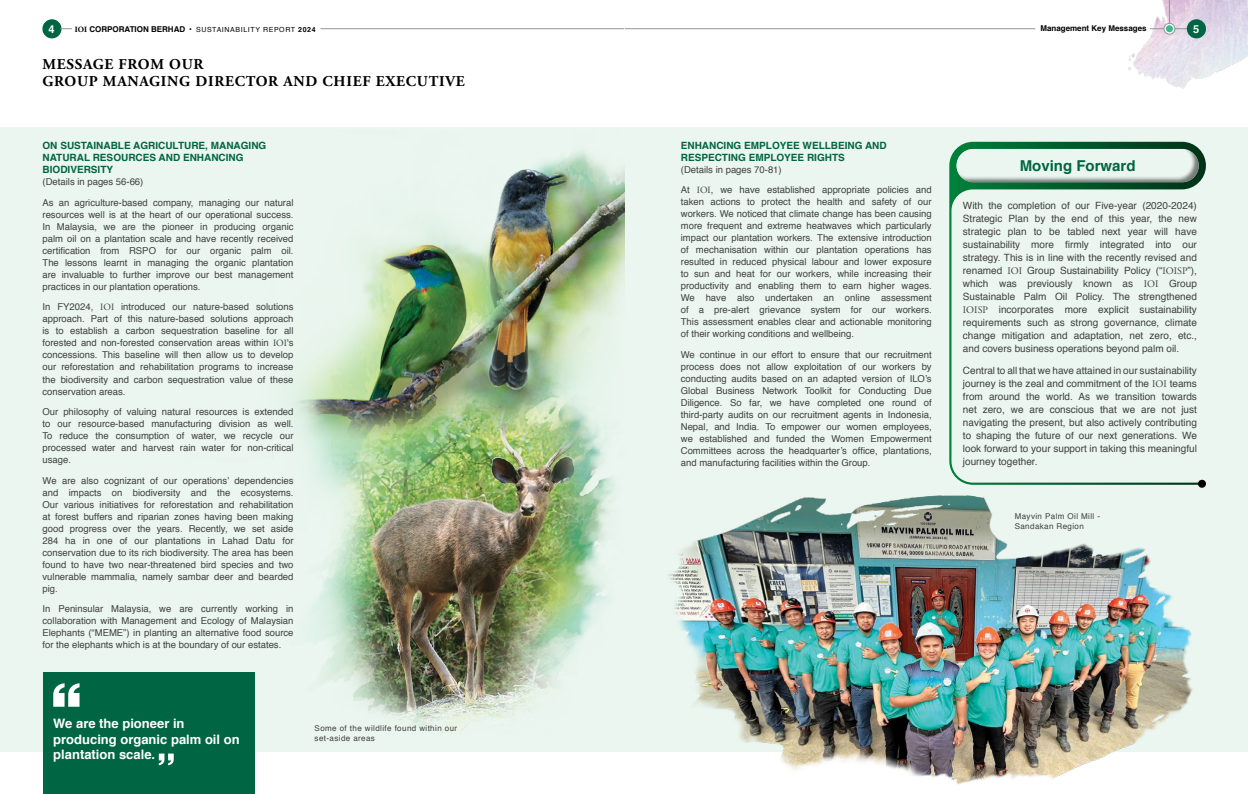
<style>
.page{position:relative;width:1248px;height:794px;background:#fff}
.page>*{position:absolute;margin:0;border:0;box-sizing:border-box;transform-origin:0 0}
.t1{font:700 15px/17px "Adobe Garamond Pro";letter-spacing:.05em;color:#000}
.t2{font:700 15px "Helvetica";color:#006543}
.t3{font:700 13px/15.6px "Helvetica";color:#fff}
.t4{font:700 11px "Helvetica";color:#fff}
.t5{font:10px/13px "Helvetica";color:#414042;text-align:justify}
.t6{font:700 10px "Helvetica";color:#006543}
.t7{font:9.5px/12px "Helvetica";color:#414042;text-align:justify}
.t8{font:8px/9.6px "Helvetica";letter-spacing:.05em;color:#414042}
.t9{font:700 8px "Helvetica";color:#000}
.t10{font:7px "Helvetica";letter-spacing:.09em;color:#000}
.s1{font-family:"Adobe Garamond Pro";font-weight:700;font-size:8px}
.s2{font-weight:700;font-size:8px}
.s3{font-weight:700}
.s4{font-family:"Adobe Garamond Pro"}
</style>
<div class="page">
<div style="left:0;top:127px;width:1247px;height:624px;background:#eaf6ef"></div>
<img style="left:659px;top:486px;width:588px;height:299px">
<div style="left:43px;top:672px;width:212px;height:122px;background:#006543"></div>
<svg style="left:53px;top:683px;width:27px;height:23px"></svg>
<svg style="left:159px;top:753px;width:15px;height:12px"></svg>
<img style="left:294px;top:151px;width:330px;height:583px">
<svg style="left:949px;top:183px;width:256px;height:302px"></svg>
<div style="left:1197px;top:480px;width:8px;height:8px;background:#000;border-radius:50%"></div>
<div style="left:947px;top:140px;width:259px;height:43px;background:#000;opacity:.5"></div>
<img style="left:1128px;top:0;width:119px;height:89px">
<hr style="left:624px;top:28px;width:411px;height:1px;background:#939598">
<svg style="left:1168px;top:0;width:1px;height:23px"></svg>
<hr style="left:1149px;top:28px;width:39px;height:1px;background:#939598">
<svg style="left:1163px;top:23px;width:11px;height:11px"></svg>
<div style="left:1163px;top:23px;width:11px;height:11px;border:1px solid #939598;border-radius:50%"></div>
<div style="left:1165px;top:25px;width:7px;height:7px;background:#3ab98d;border-radius:50%"></div>
<div style="left:1186px;top:19px;width:19px;height:19px;background:#006543;border-radius:50%"></div>
<hr style="left:320px;top:28px;width:304px;height:1px;background:#939598">
<div style="left:42px;top:19px;width:20px;height:19px;background:#006543;border-radius:50%"></div>
<svg style="left:60px;top:28px;width:12px;height:1px"></svg>
<p class="t4" style="left:49px;top:20px;width:8px">4</p>
<p class="t10" style="left:75px;top:24px;width:242px"><span class="s1">IOI</span> <span class="s2">CORPORATION BERHAD •</span> SUSTAINABILITY REPORT <span class="s3">2024</span></p>
<p class="t9" style="left:1040px;top:21px;width:108px">MANAGEMENT KEY MESSAGES</p>
<p class="t4" style="left:1192px;top:20px;width:8px">5</p>
<h1 class="t1" style="left:42px;top:56px;width:424px">MESSAGE FROM OUR<br>GROUP MANAGING DIRECTOR AND CHIEF EXECUTIVE</h1>
<p class="t6" style="left:43px;top:138px;width:39px">ON SUSTAINABLE</p>
<p class="t6" style="left:133px;top:138px;width:15px">AGRIC</p>
<p class="t6" style="left:165px;top:138px;width:62px">ULTURE, MANAGING</p>
<p class="t6" style="left:43px;top:150px;width:35px">NATURAL</p>
<p class="t6" style="left:93px;top:150px;width:15px">RESO</p>
<p class="t6" style="left:121px;top:150px;width:15px">URCES</p>
<p class="t6" style="left:158px;top:150px;width:9px">AND</p>
<p class="t6" style="left:183px;top:150px;width:15px">ENHANCING</p>
<p class="t6" style="left:43px;top:162px;width:14px">BIODIVERSIT</p>
<p class="t6" style="left:106px;top:162px;width:8px">Y</p>
<p class="t7" style="left:43px;top:172px;width:252px;line-height:20.5px">(Details in pages 56-66)<br>As an agriculture-based company, managing our natural</p>
<p class="t7" style="left:43px;top:209px;width:252px">resources well is at the heart of our operational success.<br>In Malaysia, we are the pioneer in producing organic palm oil on a plantation scale and have recently received certification from RSPO for our organic palm oil.<br>The lessons learnt in managing the organic plantation are invaluable to further improve our best management practices in our plantation operations.</p>
<p class="t7" style="left:43px;top:301px;width:252px">In FY2024, <span class="s4">IOI</span> introduced our nature-based solutions approach. Part of this nature-based solutions approach is to establish a carbon sequestration baseline for all forested and non-forested conservation areas within <span class="s4">IOI</span>'s concessions. This baseline will then allow us to develop our reforestation and rehabilitation programs to increase the biodiversity and carbon sequestration value of these conservation areas.</p>
<p class="t7" style="left:43px;top:406px;width:252px">Our philosophy of valuing natural resources is extended to our resource-based manufacturing division as well.<br>To reduce the consumption of water, we recycle our processed water and harvest rain water for non-critical usage.</p>
<p class="t7" style="left:43px;top:474px;width:252px">We are also cognizant of our operations’ dependencies and impacts on biodiversity and the ecosystems.<br>Our various initiatives for reforestation and rehabilitation at forest buffers and riparian zones having been making good progress over the years. Recently, we set aside 284 ha in one of our plantations in Lahad Datu for conservation due to its rich biodiversity. The area has been found to have two near-threatened bird species and two vulnerable mammalia, namely sambar deer and bearded pig.</p>
<p class="t7" style="left:43px;top:603px;width:252px">In Peninsular Malaysia, we are currently working in collaboration with Management and Ecology of Malaysian Elephants (“MEME”) in planting an alternative food source for the elephants which is at the boundary of our estates.</p>
<h2 class="t3" style="left:53px;top:716px;width:188px">WE ARE THE PIONEER IN<br>PRODUCING ORGANIC PALM OIL ON<br>PLANTATION SCALE.</h2>
<p class="t8" style="left:314px;top:724px;width:144px">Some of the wildlife found within our set-aside areas</p>
<p class="t6" style="left:680px;top:138px;width:15px">ENHANCING</p>
<p class="t6" style="left:744px;top:138px;width:15px">EMPLO</p>
<p class="t6" style="left:779px;top:138px;width:40px">YEE WELLBEING</p>
<p class="t6" style="left:865px;top:138px;width:9px">AND</p>
<p class="t6" style="left:680px;top:150px;width:15px">RESPECTING</p>
<p class="t6" style="left:748px;top:150px;width:15px">EMPLO</p>
<p class="t6" style="left:784px;top:150px;width:37px">YEE RIGHTS</p>
<p class="t7" style="left:680px;top:159px;width:252px;line-height:20.5px">(Details in pages 70-81)<br>At <span class="s4">IOI</span>, we have established appropriate policies and</p>
<p class="t7" style="left:680px;top:196px;width:252px">taken actions to protect the health and safety of our workers. We noticed that climate change has been causing more frequent and extreme heatwaves which particularly impact our plantation workers. The extensive introduction of mechanisation within our plantation operations has resulted in reduced physical labour and lower exposure to sun and heat for our workers, while increasing their productivity and enabling them to earn higher wages.<br>We have also undertaken an online assessment of a pre-alert grievance system for our workers.<br>This assessment enables clear and actionable monitoring of their working conditions and wellbeing.</p>
<p class="t7" style="left:680px;top:349px;width:252px">We continue in our effort to ensure that our recruitment process does not allow exploitation of our workers by conducting audits based on an adapted version of ILO’s Global Business Network Toolkit for Conducting Due Diligence. So far, we have completed one round of third-party audits on our recruitment agents in Indonesia, Nepal, and India. To empower our women employees, we established and funded the Women Empowerment Committees across the headquarter’s office, plantations, and manufacturing facilities within the Group.</p>
<h1 class="t2" style="left:1019px;top:153px;width:117px">MOVING FORWARD</h1>
<p class="t5" style="left:962px;top:200px;width:235px">With the completion of our Five-year (2020-2024)<br>Strategic Plan by the end of this year, the new strategic plan to be tabled next year will have sustainability more firmly integrated into our strategy. This is in line with the recently revised and renamed <span class="s4">IOI</span> Group Sustainability Policy (“<span class="s4">IOISP</span>”), which was previously known as <span class="s4">IOI</span> Group Sustainable Palm Oil Policy. The strengthened <span class="s4">IOISP</span> incorporates more explicit sustainability requirements such as strong governance, climate change mitigation and adaptation, net zero, etc., and covers business operations beyond palm oil.</p>
<p class="t5" style="left:962px;top:364px;width:235px">Central to all that we have attained in our sustainability journey is the zeal and commitment of the <span class="s4">IOI</span> teams from around the world. As we transition towards net zero, we are conscious that we are not just navigating the present, but also actively contributing to shaping the future of our next generations. We look forward to your support in taking this meaningful journey together.</p>
<p class="t8" style="left:1014px;top:512px;width:87px">Mayvin Palm Oil Mill -<br>Sandakan Region</p>
</div>
